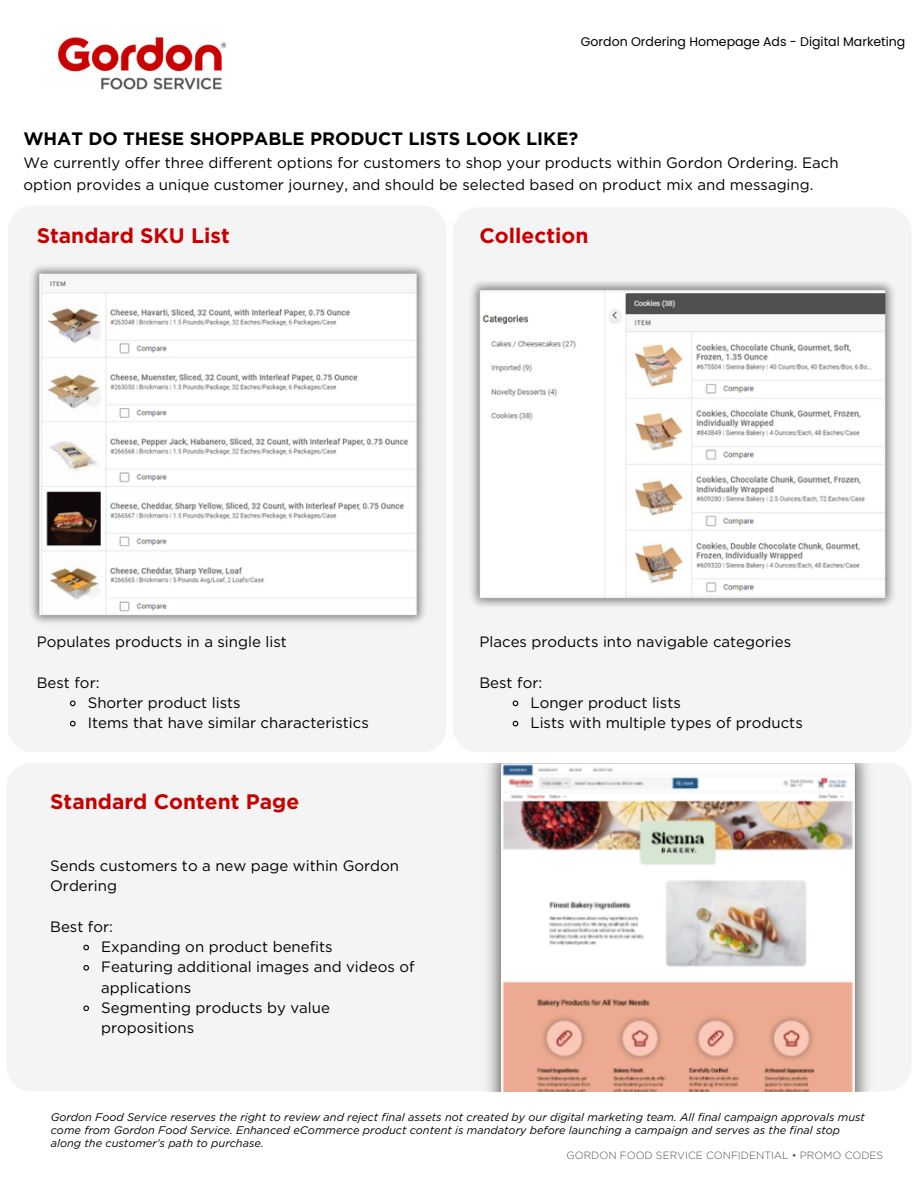
<style>
.page{position:relative;width:918px;height:1188px;background:#fff}
.page>*{position:absolute;margin:0;border:0;box-sizing:border-box;transform-origin:0 0}
.t1{font:700 21px "Gotham";color:#c80000}
.t2{font:700 18px "Gotham";color:#000}
.t3{font:15px/20.2px "Gotham";color:#000}
.t4{font:12.6px "Poppins";color:#000}
.t5{font:italic 11.1px/12.9px "Gotham";color:#000}
.t6{font:300 10.5px "Gotham";color:#505050}
</style>
<div class="page">
<img style="left:58px;top:37px;width:169px;height:53px">
<div style="left:8px;top:205px;width:438px;height:547px;background:#f4f4f4;border-radius:25px"></div>
<img style="left:31px;top:266px;width:394px;height:357px">
<div style="left:453px;top:207px;width:459px;height:545px;background:#f4f4f4;border-radius:25px"></div>
<img style="left:471px;top:281px;width:423px;height:325px">
<div style="left:6px;top:763px;width:906px;height:328px;background:#f4f4f4;border-radius:25px"></div>
<img style="left:488px;top:764px;width:380px;height:327px">
<svg style="left:70px;top:700px;width:6px;height:7px"></svg>
<svg style="left:70px;top:720px;width:6px;height:7px"></svg>
<svg style="left:512px;top:700px;width:7px;height:7px"></svg>
<svg style="left:512px;top:720px;width:7px;height:7px"></svg>
<svg style="left:83px;top:944px;width:6px;height:7px"></svg>
<svg style="left:83px;top:965px;width:6px;height:6px"></svg>
<svg style="left:83px;top:1005px;width:6px;height:7px"></svg>
<p class="t4" style="left:581px;top:33px;width:326px">Gordon Ordering Homepage Ads - Digital Marketing</p>
<p class="t2" style="left:23px;top:128px;width:556px">WHAT DO THESE SHOPPABLE PRODUCT LISTS LOOK LIKE?</p>
<h1 class="t3" style="left:23px;top:151px;width:817px;line-height:22.5px">We currently offer three different options for customers to shop your products within Gordon Ordering. Each option provides a unique customer journey, and should be selected based on product mix and messaging.</h1>
<h3 class="t1" style="left:37px;top:224px;width:194px">Standard SKU List</h3>
<p class="t1" style="left:479px;top:224px;width:111px">Collection</p>
<p class="t3" style="left:37px;top:632px;width:252px">Populates products in a single list</p>
<h3 class="t3" style="left:37px;top:672px;width:64px">Best for:</h3>
<h3 class="t3" style="left:88px;top:692px;width:155px">Shorter product lists</h3>
<p class="t3" style="left:88px;top:713px;width:283px">Items that have similar characteristics</p>
<h3 class="t1" style="left:50px;top:789px;width:251px">Standard Content Page</h3>
<h3 class="t3" style="left:50px;top:856px;width:350px">Sends customers to a new page within Gordon<br>Ordering</h3>
<p class="t3" style="left:50px;top:916px;width:64px">Best for:</p>
<p class="t3" style="left:101px;top:937px;width:233px">Expanding on product benefits</p>
<p class="t3" style="left:101px;top:957px;width:315px">Featuring additional images and videos of applications</p>
<p class="t3" style="left:101px;top:997px;width:230px">Segmenting products by value propositions</p>
<h3 class="t3" style="left:479px;top:632px;width:313px">Places products into navigable categories</h3>
<p class="t3" style="left:479px;top:672px;width:64px">Best for:</p>
<p class="t3" style="left:530px;top:692px;width:152px">Longer product lists</p>
<h1 class="t3" style="left:530px;top:713px;width:274px">Lists with multiple types of products</h1>
<h5 class="t5" style="left:51px;top:1111px;width:816px">Gordon Food Service reserves the right to review and reject final assets not created by our digital marketing team. All final campaign approvals must come from Gordon Food Service. Enhanced eCommerce product content is mandatory before launching a campaign and serves as the final stop along the customer’s path to purchase.</h5>
<h3 class="t6" style="left:567px;top:1149px;width:318px">GORDON FOOD SERVICE CONFIDENTIAL • PROMO CODES</h3>
</div>
